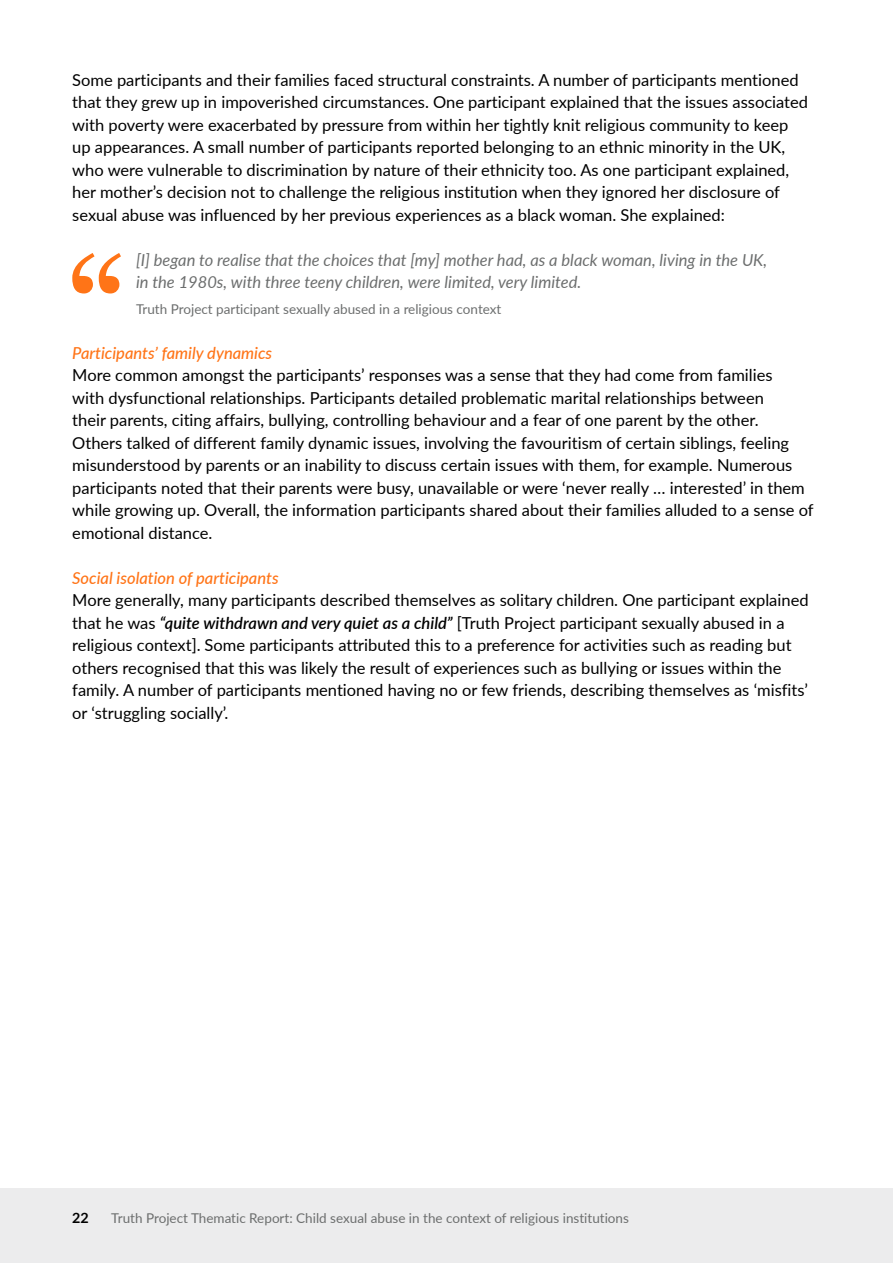
<style>
.page{position:relative;width:893px;height:1263px;background:#fff}
.page>*{position:absolute;margin:0;border:0;box-sizing:border-box;transform-origin:0 0}
.t1{font:16.5px/22.5px "Lato";color:#000}
.t2{font:italic 16.5px/22.5px "Lato";color:#6c6e6e}
.t3{font:italic 500 16.5px "Lato";color:#ff7417}
.t4{font:700 14.25px "Lato";color:#000}
.t5{font:13.5px "Lato";color:#6c6e6e}
.s1{font-weight:600;font-style:italic}
</style>
<div class="page">
<div style="left:0;top:1188px;width:893px;height:75px;background:#ececed"></div>
<svg style="left:72px;top:253px;width:49px;height:40px"></svg>
<p class="t1" style="left:72px;top:68px;width:737px">Some participants and their families faced structural constraints. A number of participants mentioned that they grew up in impoverished circumstances. One participant explained that the issues associated with poverty were exacerbated by pressure from within her tightly knit religious community to keep</p>
<p class="t1" style="left:72px;top:135px;width:714px">up appearances. A small number of participants reported belonging to an ethnic minority in the UK,</p>
<p class="t1" style="left:72px;top:158px;width:718px">who were vulnerable to discrimination by nature of their ethnicity too. As one participant explained, her mother’s decision not to challenge the religious institution when they ignored her disclosure of sexual abuse was influenced by her previous experiences as a black woman. She explained:</p>
<p class="t2" style="left:136px;top:248px;width:633px">[I] began to realise that the choices that [my] mother had, as a black woman, living in the UK, in the 1980s, with three teeny children, were limited, very limited.</p>
<p class="t5" style="left:136px;top:299px;width:367px">Truth Project participant sexually abused in a religious context</p>
<p class="t3" style="left:72px;top:341px;width:201px">Participants’ family dynamics</p>
<p class="t1" style="left:72px;top:363px;width:718px">More common amongst the participants’ responses was a sense that they had come from families with dysfunctional relationships. Participants detailed problematic marital relationships between their parents, citing affairs, bullying, controlling behaviour and a fear of one parent by the other.<br>Others talked of different family dynamic issues, involving the favouritism of certain siblings, feeling</p>
<p class="t1" style="left:72px;top:453px;width:743px">misunderstood by parents or an inability to discuss certain issues with them, for example. Numerous participants noted that their parents were busy, unavailable or were ‘never really … interested’ in them while growing up. Overall, the information participants shared about their families alluded to a sense of emotional distance.</p>
<p class="t3" style="left:72px;top:566px;width:208px">Social isolation of participants</p>
<p class="t1" style="left:72px;top:588px;width:738px">More generally, many participants described themselves as solitary children. One participant explained that he was <span class="s1">“quite withdrawn and very quiet as a child”</span> [Truth Project participant sexually abused in a religious context]. Some participants attributed this to a preference for activities such as reading but others recognised that this was likely the result of experiences such as bullying or issues within the</p>
<p class="t1" style="left:72px;top:678px;width:737px">family. A number of participants mentioned having no or few friends, describing themselves as ‘misfits’ or ‘struggling socially’.</p>
<p class="t4" style="left:72px;top:1207px;width:18px">22</p>
<p class="t5" style="left:111px;top:1208px;width:519px">Truth Project Thematic Report: Child sexual abuse in the context of religious institutions</p>
</div>
